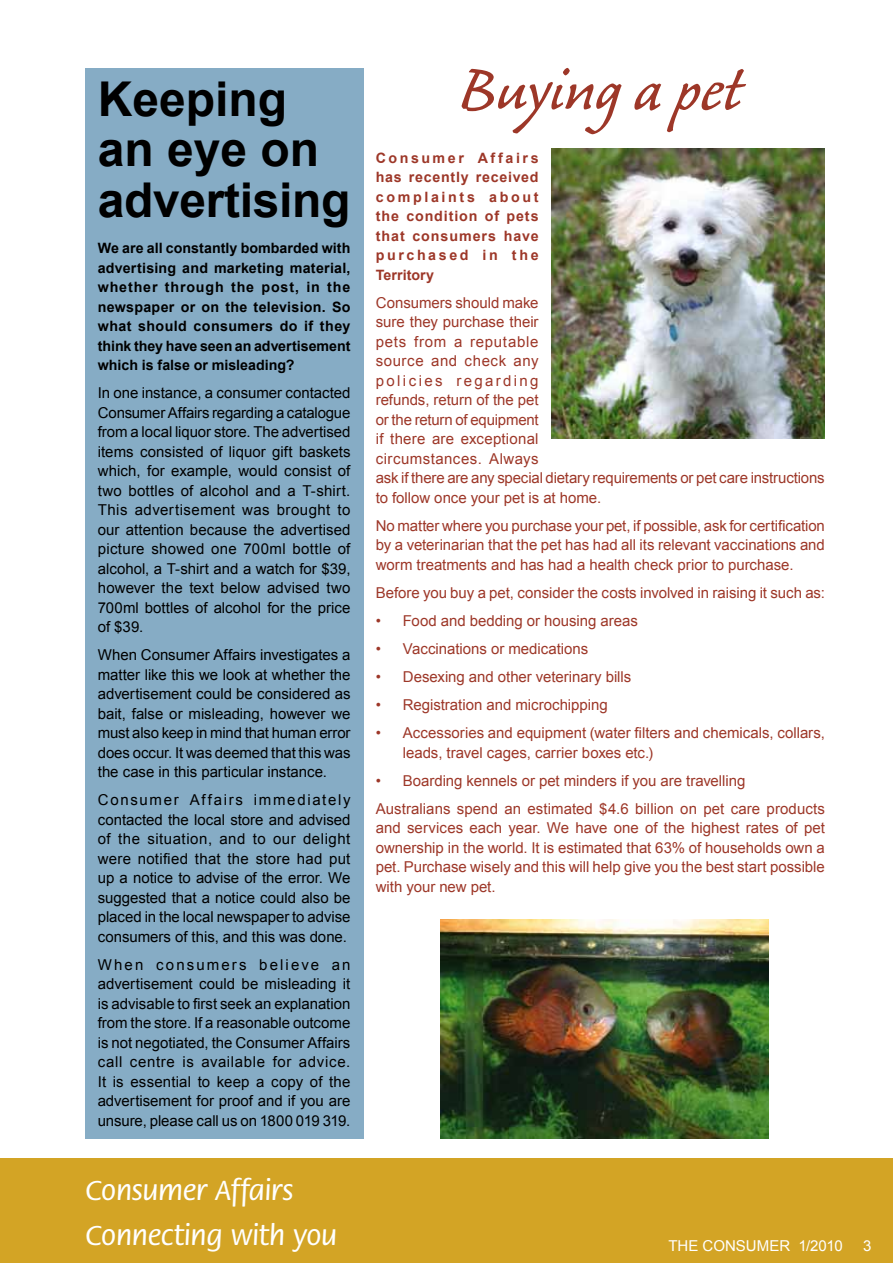
<style>
.page{position:relative;width:893px;height:1263px;background:#fff}
.page>*{position:absolute;margin:0;border:0;box-sizing:border-box;transform-origin:0 0}
.t1{font:78px "Caliban Std";color:#9d3728}
.t2{font:700 48px/50.4px "Arial";letter-spacing:-.005em;color:#000}
.t3{font:700 30px/44.5px "Arial";letter-spacing:-.01em;color:#fff}
.t4{font:500 30px/45px "Flora Std";letter-spacing:-.015em;color:#fff}
.t5{font:15px/19.5px "Arial";letter-spacing:-.005em;color:#000;text-align:justify}
.t6{font:15px/19.5px "Arial";color:#9d3728}
.t7{font:15px "Arial";color:#fff}
.t8{font:700 14.25px/19.5px "Arial";color:#000;text-align:justify}
.t9{font:700 14.25px/19.5px "Arial";letter-spacing:.07em;color:#9d3728;text-align:justify}
</style>
<div class="page">
<img style="left:440px;top:919px;width:329px;height:219px">
<div style="left:0;top:1158px;width:893px;height:105px;background:#d3a425"></div>
<img style="left:551px;top:148px;width:274px;height:291px">
<div style="left:85px;top:68px;width:278px;height:1071px;background:#86acc5"></div>
<h2 class="t2" style="left:98px;top:74px;width:254px">Keeping an eye on advertising</h2>
<p class="t8" style="left:98px;top:238px;width:254px">We are all constantly bombarded with advertising and marketing material, whether through the post, in the newspaper or on the television. So what should consumers do if they think they have seen an advertisement which is false or misleading?</p>
<p class="t5" style="left:98px;top:383px;width:254px">In one instance, a consumer contacted Consumer Affairs regarding a catalogue from a local liquor store. The advertised items consisted of liquor gift baskets which, for example, would consist of two bottles of alcohol and a T-shirt.<br>This advertisement was brought to our attention because the advertised picture showed one 700ml bottle of alcohol, a T-shirt and a watch for $39, however the text below advised two 700ml bottles of alcohol for the price of $39.</p>
<p class="t5" style="left:98px;top:645px;width:254px">When Consumer Affairs investigates a matter like this we look at whether the advertisement could be considered as bait, false or misleading, however we must also keep in mind that human error does occur. It was deemed that this was the case in this particular instance.</p>
<p class="t5" style="left:98px;top:790px;width:254px">Consumer Affairs immediately contacted the local store and advised of the situation, and to our delight were notified that the store had put up a notice to advise of the error. We suggested that a notice could also be placed in the local newspaper to advise consumers of this, and this was done.</p>
<p class="t5" style="left:98px;top:955px;width:254px">When consumers believe an advertisement could be misleading it is advisable to first seek an explanation from the store. If a reasonable outcome is not negotiated, the Consumer Affairs call centre is available for advice.<br>It is essential to keep a copy of the advertisement for proof and if you are unsure, please call us on 1800 019 319.</p>
<h1 class="t1" style="left:459px;top:51px;width:284px">Buying a pet</h1>
<p class="t9" style="left:376px;top:148px;width:164px">Consumer Affairs has recently received complaints about the condition of pets that consumers have purchased in the Territory</p>
<p class="t6" style="left:376px;top:293px;width:450px">Consumers should make<br>sure they purchase their<br>pets from a reputable<br>source and check any<br>policies regarding<br>refunds, return of the pet<br>or the return of equipment<br>if there are exceptional<br>circumstances. Always<br>ask if there are any special dietary requirements or pet care instructions to follow once your pet is at home.</p>
<p class="t6" style="left:376px;top:516px;width:451px;text-align:justify">No matter where you purchase your pet, if possible, ask for certification by a veterinarian that the pet has had all its relevant vaccinations and worm treatments and has had a health check prior to purchase.</p>
<p class="t6" style="left:376px;top:583px;width:451px">Before you buy a pet, consider the costs involved in raising it such as:</p>
<p class="t6" style="left:376px;top:611px;width:264px">• Food and bedding or housing areas</p>
<p class="t6" style="left:376px;top:639px;width:214px">• Vaccinations or medications</p>
<p class="t6" style="left:376px;top:667px;width:257px">• Desexing and other veterinary bills</p>
<p class="t6" style="left:376px;top:695px;width:233px">• Registration and microchipping</p>
<p class="t6" style="left:403px;top:723px;width:424px;text-indent:-27px">• Accessories and equipment (water filters and chemicals, collars, leads, travel cages, carrier boxes etc.)</p>
<p class="t6" style="left:376px;top:766px;width:451px;line-height:28px">• Boarding kennels or pet minders if you are travelling<br>Australians spend an estimated $4.6 billion on pet care products</p>
<p class="t6" style="left:376px;top:818px;width:451px;text-align:justify">and services each year. We have one of the highest rates of pet ownership in the world. It is estimated that 63% of households own a pet. Purchase wisely and this will help give you the best start possible with your new pet.</p>
<h3 class="t4" style="left:85px;top:1168px;width:254px">Consumer Affairs<br>Connecting with you</h3>
<h3 class="t3" style="left:85px;top:1167px;width:370px">L g onto our website:<br>c nsumeraffairs.nt.gov.au</h3>
<p class="t7" style="left:668px;top:1237px;width:176px">THE CONSUMER 1/2010</p>
<p class="t7" style="left:863px;top:1237px;width:10px">3</p>
</div>
